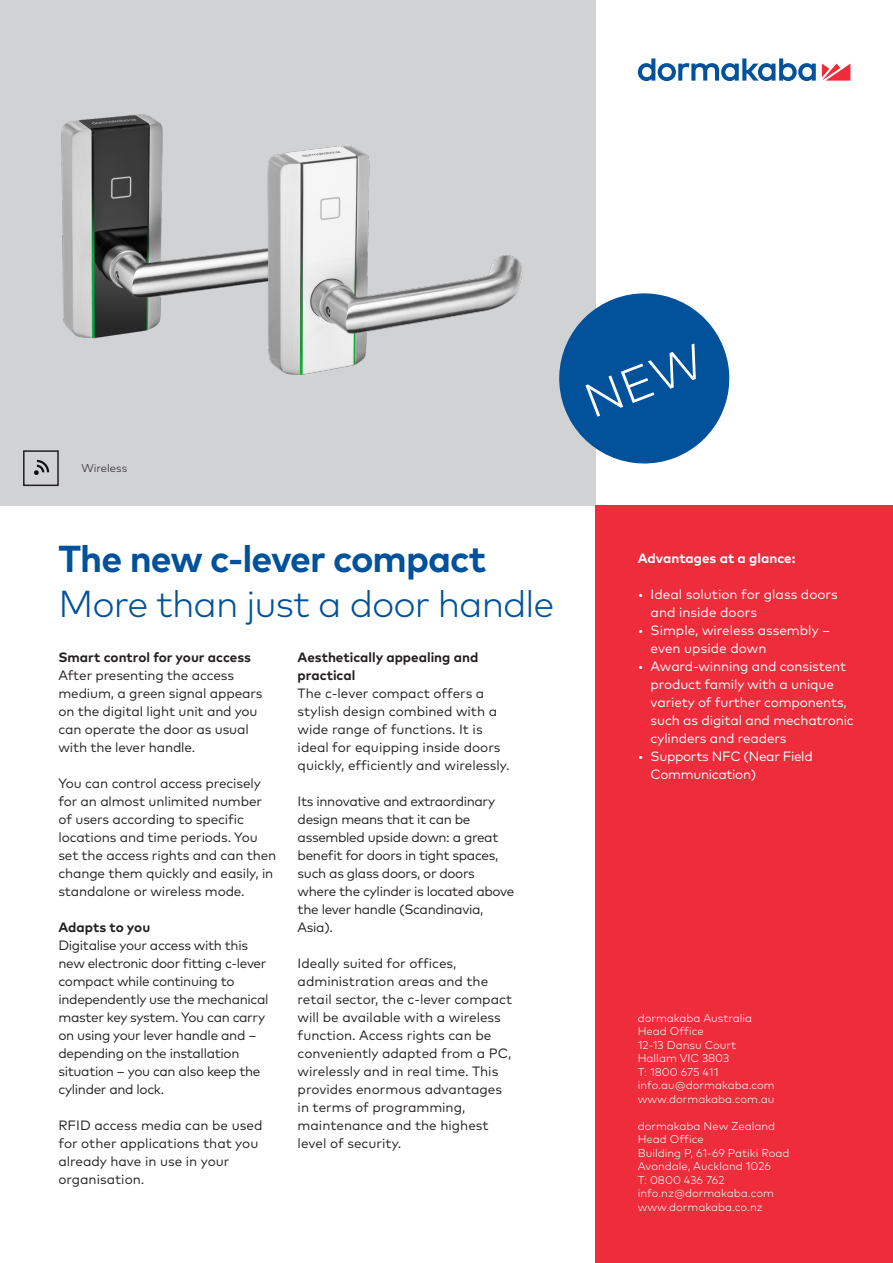
<style>
.page{position:relative;width:893px;height:1263px;background:#fff}
.page>*{position:absolute;margin:0;border:0;box-sizing:border-box;transform-origin:0 0}
.Title_blue_25pt_30pt{font:300 37.5px "Mark Pro";letter-spacing:-.025em;color:#01519b}
.Title_blue_25pt_30pt-2{font:700 37.5px "Mark Pro";letter-spacing:-.025em;color:#01519b}
.Descriptor_light_bla{font:13.5px/18px "Mark Pro";letter-spacing:-.01em;color:#231f20}
.t1{font:13.5px/18px "Mark Pro";letter-spacing:-.01em;color:#fff}
.Descriptor_light_bla-2{font:700 13.5px/18px "Mark Pro";color:#231f20}
.Descriptor_bold_blac{font:700 13.5px "Mark Pro";color:#231f20}
.Descriptor_bold_ligh{font:700 13.5px "Mark Pro";color:#fff}
._10_Address_9pt_Ital{font:300 11.25px "Mark Pro";color:#fff}
.Tab_Head_left_bold_7{font:300 11.25px "Mark Pro";color:#231f20}
</style>
<div class="page">
<div style="left:0;top:0;width:595px;height:505px;background:#d1d2d4"></div>
<svg style="left:34px;top:460px;width:15px;height:15px"></svg>
<div style="left:23px;top:450px;width:36px;height:36px;border:2px solid #231f20"></div>
<svg style="left:822px;top:64px;width:28px;height:17px"></svg>
<svg style="left:638px;top:58px;width:178px;height:23px"></svg>
<div style="left:595px;top:505px;width:298px;height:758px;background:#ee2c3b"></div>
<img style="left:61px;top:114px;width:157px;height:225px">
<img style="left:218px;top:139px;width:378px;height:236px">
<svg style="left:548px;top:282px;width:182px;height:193px"></svg>
<p class="Tab_Head_left_bold_7" style="left:82px;top:460px;width:47px">Wireless</p>
<p class="Title_blue_25pt_30pt-2" style="left:58px;top:530px;width:429px">The new c-lever compact</p>
<p class="Title_blue_25pt_30pt" style="left:58px;top:575px;width:498px">More than just a door handle</p>
<p class="Descriptor_bold_blac" style="left:58px;top:646px;width:194px">Smart control for your access</p>
<p class="Descriptor_light_bla" style="left:58px;top:665px;width:205px">After presenting the access medium, a green signal appears on the digital light unit and you can operate the door as usual with the lever handle.</p>
<p class="Descriptor_light_bla" style="left:58px;top:773px;width:219px">You can control access precisely for an almost unlimited number of users according to specific locations and time periods. You set the access rights and can then change them quickly and easily, in standalone or wireless mode.</p>
<p class="Descriptor_light_bla-2" style="left:58px;top:917px;width:93px">Adapts to you</p>
<p class="Descriptor_light_bla" style="left:58px;top:935px;width:212px">Digitalise your access with this new electronic door fitting c-lever compact while continuing to independently use the mechanical master key system. You can carry on using your lever handle and – depending on the installation situation – you can also keep the cylinder and lock.</p>
<p class="Descriptor_light_bla" style="left:58px;top:1115px;width:205px">RFID access media can be used for other applications that you already have in use in your organisation.</p>
<p class="Descriptor_light_bla-2" style="left:298px;top:647px;width:182px">Aesthetically appealing and practical</p>
<p class="Descriptor_light_bla" style="left:298px;top:683px;width:214px">The c-lever compact offers a stylish design combined with a wide range of functions. It is ideal for equipping inside doors quickly, efficiently and wirelessly.</p>
<p class="Descriptor_light_bla" style="left:298px;top:791px;width:218px">Its innovative and extraordinary design means that it can be assembled upside down: a great benefit for doors in tight spaces, such as glass doors, or doors where the cylinder is located above the lever handle (Scandinavia,<br>Asia).</p>
<p class="Descriptor_light_bla" style="left:298px;top:953px;width:216px">Ideally suited for offices, administration areas and the retail sector, the c-lever compact will be available with a wireless function. Access rights can be conveniently adapted from a PC, wirelessly and in real time. This provides enormous advantages in terms of programming, maintenance and the highest level of security.</p>
<p class="Descriptor_bold_ligh" style="left:638px;top:547px;width:159px">Advantages at a glance:</p>
<p class="t1" style="left:651px;top:584px;width:189px;text-indent:-13px">• Ideal solution for glass doors and inside doors</p>
<p class="t1" style="left:651px;top:620px;width:181px;text-indent:-13px">• Simple, wireless assembly – even upside down</p>
<p class="t1" style="left:651px;top:656px;width:205px;text-indent:-13px">• Award-winning and consistent product family with a unique variety of further components, such as digital and mechatronic cylinders and readers</p>
<p class="t1" style="left:651px;top:746px;width:164px;text-indent:-13px">• Supports NFC (Near Field<br>Communication)</p>
<p class="_10_Address_9pt_Ital" style="left:638px;top:1009px;width:116px">dormakaba Australia</p>
<p class="_10_Address_9pt_Ital" style="left:638px;top:1023px;width:67px">Head Office</p>
<p class="_10_Address_9pt_Ital" style="left:638px;top:1036px;width:100px">12-13 Dansu Court</p>
<p class="_10_Address_9pt_Ital" style="left:638px;top:1050px;width:93px">Hallam VIC 3803</p>
<p class="_10_Address_9pt_Ital" style="left:638px;top:1063px;width:82px">T: 1800 675 411</p>
<p class="_10_Address_9pt_Ital" style="left:638px;top:1077px;width:138px">info.au@dormakaba.com</p>
<p class="_10_Address_9pt_Ital" style="left:638px;top:1090px;width:138px">www.dormakaba.com.au</p>
<p class="_10_Address_9pt_Ital" style="left:638px;top:1117px;width:139px">dormakaba New Zealand</p>
<p class="_10_Address_9pt_Ital" style="left:638px;top:1131px;width:67px">Head Office</p>
<p class="_10_Address_9pt_Ital" style="left:638px;top:1144px;width:153px">Building P, 61-69 Patiki Road</p>
<p class="_10_Address_9pt_Ital" style="left:638px;top:1158px;width:135px">Avondale, Auckland 1026</p>
<p class="_10_Address_9pt_Ital" style="left:638px;top:1171px;width:88px">T: 0800 436 762</p>
<p class="_10_Address_9pt_Ital" style="left:638px;top:1185px;width:138px">info.nz@dormakaba.com</p>
<p class="_10_Address_9pt_Ital" style="left:638px;top:1198px;width:126px">www.dormakaba.co.nz</p>
</div>
